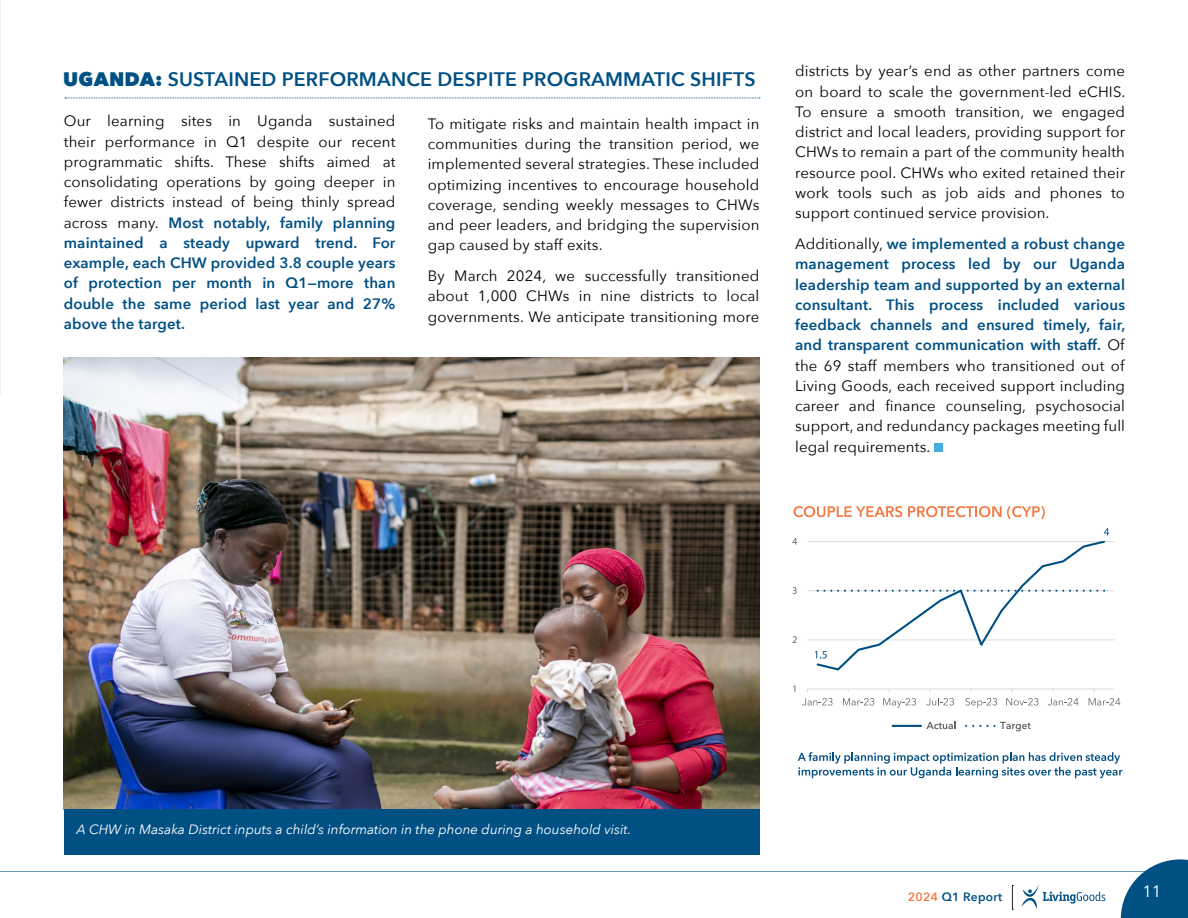
<style>
.page{position:relative;width:1188px;height:918px;background:#fff}
.page>*{position:absolute;margin:0;border:0;box-sizing:border-box;transform-origin:0 0}
.t1{font:600 19.5px "Avenir Next";letter-spacing:.01em;color:#005084}
.t2{font:16.5px "Avenir Next";color:#fff}
.t3{font:15px/20.2px "Avenir Next";letter-spacing:.01em;color:#000;text-align:justify}
.t4{font:600 15px/20.2px "Avenir Next";letter-spacing:.01em;color:#005084;text-align:justify}
.t5{font:italic 13.5px "Avenir Next";color:#fff}
.t6{font:600 12px "Avenir Next";letter-spacing:.025em;color:#005084}
.s1{font-weight:800}
.s2{font-weight:600;color:#005084}
.s3{font-weight:400;color:#000}
.s4{color:#f47a44}
</style>
<div class="page">
<hr style="left:0;top:871px;width:1188px;height:1px;background:#005084">
<svg style="left:1012px;top:885px;width:1px;height:25px"></svg>
<svg style="left:1021px;top:885px;width:84px;height:24px"></svg>
<svg style="left:1121px;top:859px;width:67px;height:59px"></svg>
<img style="left:64px;top:357px;width:695px;height:453px">
<div style="left:64px;top:810px;width:695px;height:45px;background:#005084"></div>
<svg style="left:65px;top:98px;width:695px;height:1px"></svg>
<div style="left:934px;top:443px;width:9px;height:9px;background:#44ade2"></div>
<svg style="left:798px;top:752px;width:324px;height:26px"></svg>
<hr style="left:807px;top:541px;width:307px;height:1px;background:#dcddde">
<hr style="left:807px;top:590px;width:307px;height:1px;background:#dcddde">
<hr style="left:807px;top:640px;width:307px;height:1px;background:#dcddde">
<hr style="left:807px;top:689px;width:307px;height:1px;background:#dcddde">
<svg style="left:815px;top:542px;width:292px;height:129px"></svg>
<svg style="left:1104px;top:528px;width:5px;height:8px"></svg>
<svg style="left:793px;top:636px;width:4px;height:7px"></svg>
<svg style="left:793px;top:587px;width:4px;height:7px"></svg>
<svg style="left:792px;top:538px;width:5px;height:7px"></svg>
<svg style="left:802px;top:698px;width:31px;height:8px"></svg>
<svg style="left:843px;top:698px;width:31px;height:8px"></svg>
<svg style="left:883px;top:698px;width:33px;height:10px"></svg>
<svg style="left:926px;top:698px;width:28px;height:8px"></svg>
<svg style="left:965px;top:698px;width:32px;height:10px"></svg>
<svg style="left:1006px;top:698px;width:32px;height:8px"></svg>
<svg style="left:1048px;top:698px;width:31px;height:8px"></svg>
<svg style="left:1089px;top:698px;width:31px;height:7px"></svg>
<svg style="left:794px;top:506px;width:108px;height:11px"></svg>
<svg style="left:908px;top:506px;width:137px;height:13px"></svg>
<hr style="left:893px;top:725px;width:28px;height:2px;background:#005084">
<svg style="left:926px;top:721px;width:30px;height:8px"></svg>
<svg style="left:973px;top:722px;width:58px;height:9px"></svg>
<h1 class="t1" style="left:63px;top:62px;width:129px"><span class="s1">UGANDA:</span> Sustained</h1>
<h1 class="t1" style="left:282px;top:62px;width:27px">Performance</h1>
<h1 class="t1" style="left:437px;top:62px;width:27px">Despite</h1>
<h1 class="t1" style="left:522px;top:62px;width:27px">Programmatic</h1>
<h1 class="t1" style="left:690px;top:62px;width:23px">Shifts</h1>
<p class="t3" style="left:64px;top:110px;width:333px">Our learning sites in Uganda sustained their performance in Q1 despite our recent programmatic shifts. These shifts aimed at consolidating operations by going deeper in fewer districts instead of being thinly spread across many. <span class="s2">Most notably, family planning maintained a steady upward trend. For example, each CHW provided 3.8 couple years of protection per month in Q1—more than double the same period last year and 27% above the target.</span></p>
<p class="t3" style="left:428px;top:113px;width:333px">To mitigate risks and maintain health impact in communities during the transition period, we implemented several strategies. These included optimizing incentives to encourage household coverage, sending weekly messages to CHWs and peer leaders, and bridging the supervision gap caused by staff exits.</p>
<p class="t3" style="left:428px;top:265px;width:333px">By March 2024, we successfully transitioned about 1,000 CHWs in nine districts to local governments. We anticipate transitioning more</p>
<p class="t3" style="left:795px;top:60px;width:332px">districts by year’s end as other partners come on board to scale the government-led eCHIS.<br>To ensure a smooth transition, we engaged district and local leaders, providing support for CHWs to remain a part of the community health resource pool. CHWs who exited retained their work tools such as job aids and phones to support continued service provision.</p>
<p class="t4" style="left:795px;top:233px;width:332px"><span class="s3">Additionally,</span> we implemented a robust change management process led by our Uganda leadership team and supported by an external consultant. This process included various feedback channels and ensured timely, fair, and transparent communication with staff. <span class="s3">Of the 69 staff members who transitioned out of Living Goods, each received support including career and finance counseling, psychosocial support, and redundancy packages meeting full legal requirements.</span></p>
<p class="t5" style="left:77px;top:818px;width:556px">A CHW in Masaka District inputs a child’s information in the phone during a household visit.</p>
<p class="t6" style="left:908px;top:887px;width:96px"><span class="s4">2024</span> Q1 Report</p>
<p class="t2" style="left:1142px;top:877px;width:21px">11</p>
</div>
